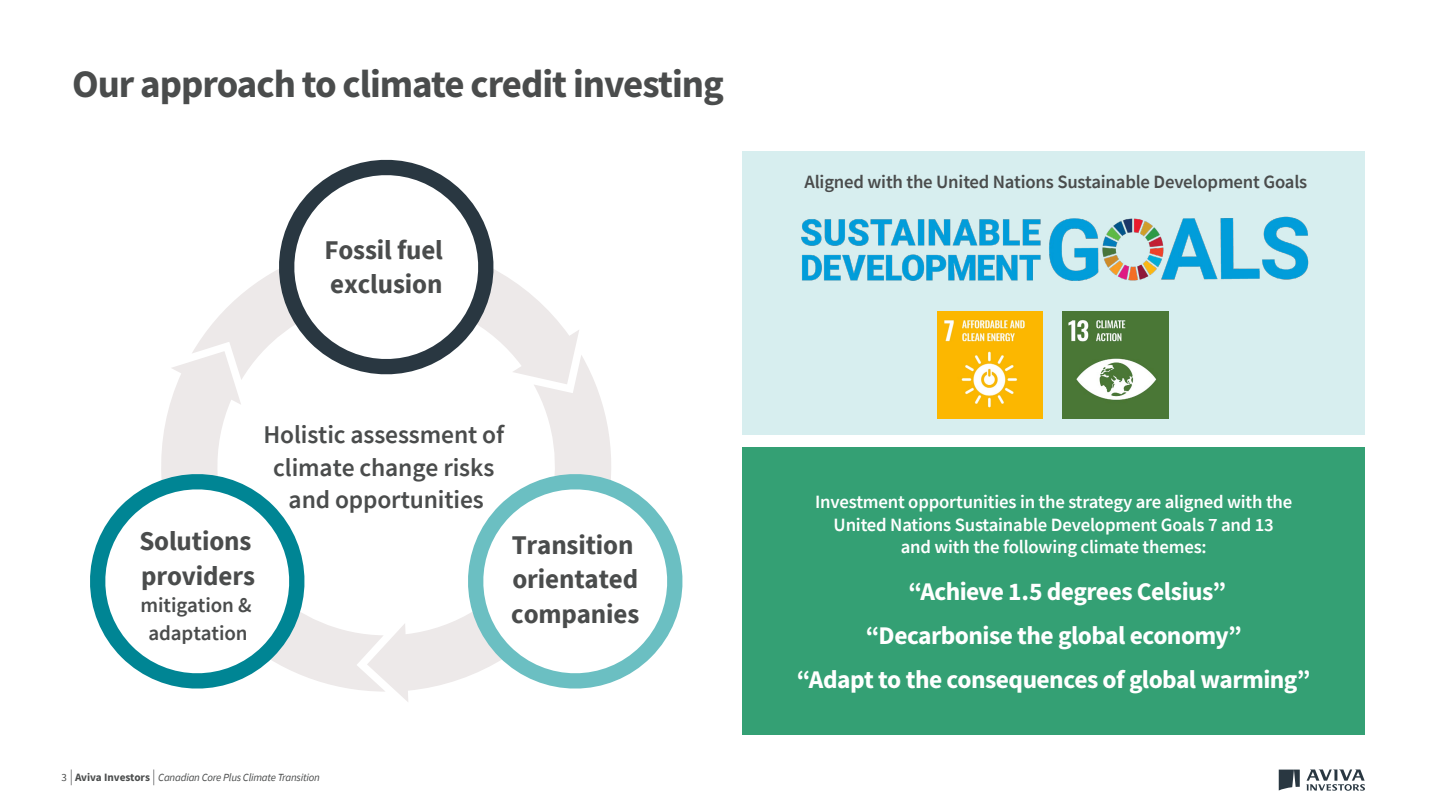
<style>
.page{position:relative;width:1440px;height:810px;background:#fff}
.page>*{position:absolute;margin:0;border:0;box-sizing:border-box;transform-origin:0 0}
.t1{font:700 39px "Source Sans Pro";letter-spacing:-.025em;color:#4a4c4c}
.t2{font:700 27px/34.7px "Source Sans Pro";letter-spacing:-.005em;color:#4a4c4c}
.t3{font:700 25.5px "Source Sans Pro";letter-spacing:-.02em;color:#fff}
.t4{font:600 25.5px/32.8px "Source Sans Pro";letter-spacing:-.005em;color:#4a4c4c;text-align:center}
.t5{font:600 21px/27.5px "Source Sans Pro";letter-spacing:-.005em;color:#4a4c4c;text-align:center}
.t6{font:600 18.75px/22.5px "Source Sans Pro";letter-spacing:-.01em;color:#fff;text-align:center}
.t7{font:600 18.75px "Source Sans Pro";letter-spacing:-.01em;color:#4a4c4c}
.t8{font:italic 10.88px "Source Sans Pro";letter-spacing:-.02em;color:#4a4c4c}
.s1{font-style:normal}
.s2{font-weight:700;font-style:normal;font-size:11.25px}
</style>
<div class="page">
<svg style="left:71px;top:770px;width:1px;height:15px"></svg>
<svg style="left:153px;top:770px;width:1px;height:15px"></svg>
<svg style="left:1306px;top:769px;width:59px;height:22px"></svg>
<svg style="left:1279px;top:770px;width:21px;height:21px"></svg>
<svg style="left:161px;top:361px;width:206px;height:330px"></svg>
<svg style="left:367px;top:355px;width:244px;height:347px"></svg>
<svg style="left:192px;top:275px;width:387px;height:109px;fill:#ede9e9"></svg>
<svg style="left:269px;top:160px;width:235px;height:225px"></svg>
<svg style="left:285px;top:166px;width:202px;height:202px"></svg>
<svg style="left:90px;top:464px;width:225px;height:227px"></svg>
<svg style="left:96px;top:480px;width:202px;height:202px"></svg>
<svg style="left:458px;top:464px;width:224px;height:235px"></svg>
<svg style="left:474px;top:480px;width:202px;height:202px"></svg>
<div style="left:742px;top:151px;width:623px;height:284px;background:#d7eeef"></div>
<img style="left:801px;top:216px;width:508px;height:65px">
<img style="left:938px;top:312px;width:105px;height:106px">
<img style="left:1062px;top:312px;width:106px;height:106px">
<div style="left:742px;top:447px;width:623px;height:288px;background:#34a074"></div>
<h1 class="t1" style="left:72px;top:57px;width:653px">Our approach to climate credit investing</h1>
<h2 class="t2" style="left:324px;top:232px;width:120px">Fossil fuel exclusion</h2>
<h2 class="t2" style="left:139px;top:523px;width:117px">Solutions providers</h2>
<p class="t5" style="left:141px;top:591px;width:112px">mitigation &amp; adaptation</p>
<h3 class="t4" style="left:263px;top:418px;width:242px">Holistic assessment of climate change risks and opportunities</h3>
<h2 class="t2" style="left:511px;top:527px;width:130px">Transition orientated companies</h2>
<p class="t8" style="left:61px;top:770px;width:260px"><span class="s1">3</span> <span class="s2">Aviva Investors</span> Canadian Core Plus Climate Transition</p>
<p class="t7" style="left:804px;top:170px;width:504px">Aligned with the United Nations Sustainable Development Goals</p>
<p class="t6" style="left:815px;top:490px;width:479px">Investment opportunities in the strategy are aligned with the<br>United Nations Sustainable Development Goals 7 and 13<br>and with the following climate themes:</p>
<h3 class="t3" style="left:908px;top:574px;width:319px">“Achieve 1.5 degrees Celsius”</h3>
<h3 class="t3" style="left:866px;top:618px;width:378px">“Decarbonise the global economy”</h3>
<h3 class="t3" style="left:797px;top:662px;width:515px">“Adapt to the consequences of global warming”</h3>
</div>
